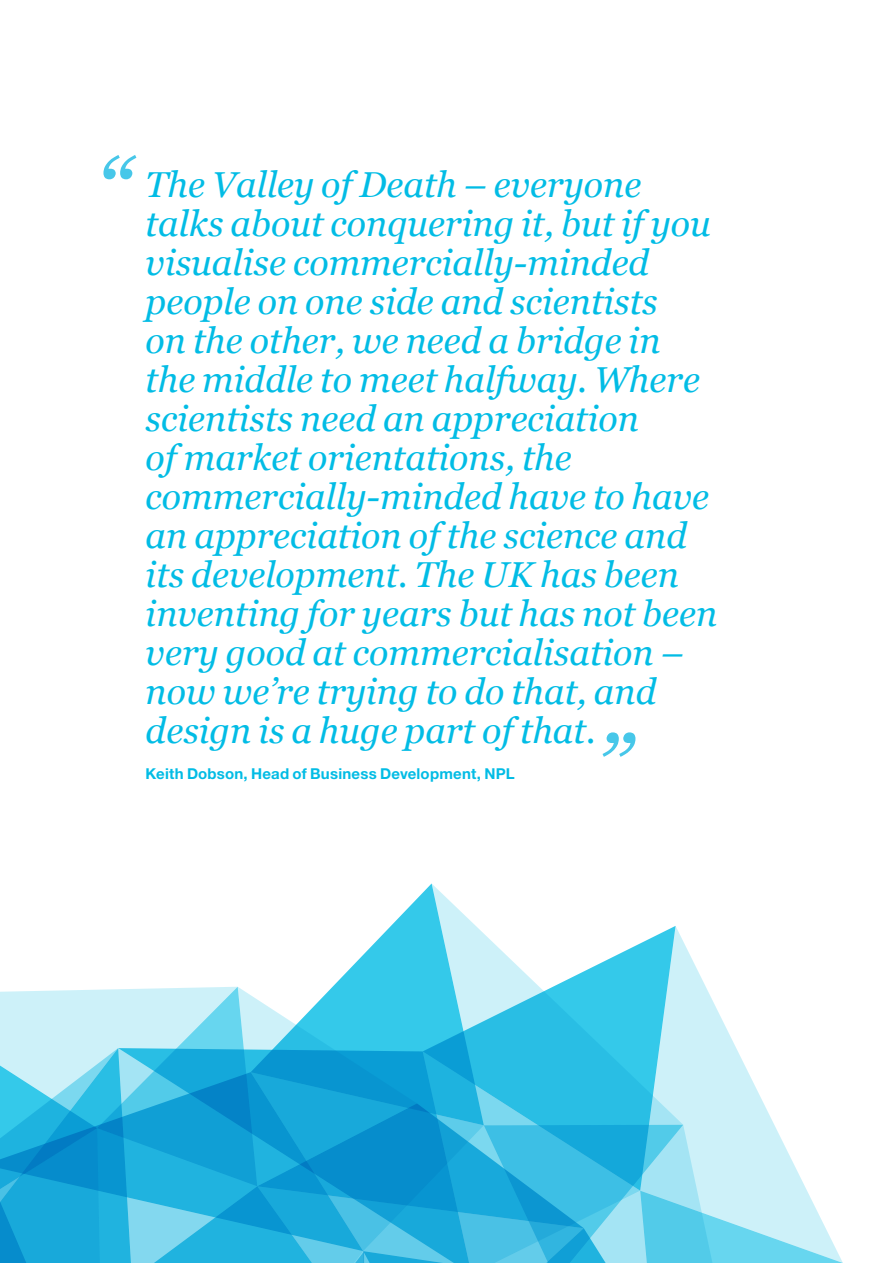
<style>
.page{position:relative;width:893px;height:1263px;background:#fff}
.page>*{position:absolute;margin:0;border:0;box-sizing:border-box;transform-origin:0 0}
.t1{font:italic 92.25px "Georgia";color:#47c7e9}
.t2{font:italic 36px/39px "Georgia";color:#02bce5}
.t3{font:700 15px "Helvetica Neue LT Pro";letter-spacing:.015em;color:#02bce5}
</style>
<div class="page">
<svg style="left:683px;top:941px;width:23px;height:46px"></svg>
<svg style="left:484px;top:926px;width:199px;height:61px"></svg>
<svg style="left:332px;top:883px;width:152px;height:104px"></svg>
<svg style="left:0;top:987px;width:843px;height:276px;background:#5dc5e6"></svg>
<h1 class="t1" style="left:95px;top:125px;width:37px">“</h1>
<p class="t2" style="left:146px;top:163px;width:573px">The Valley of Death – everyone talks about conquering it, but if you visualise commercially-minded people on one side and scientists<br>on the other, we need a bridge in the middle to meet halfway. Where scientists need an appreciation<br>of market orientations, the commercially-minded have to have an appreciation of the science and its development. The UK has been inventing for years but has not been very good at commercialisation – now we’re trying to do that, and design is a huge part of that.</p>
<p class="t3" style="left:146px;top:764px;width:370px">Keith Dobson, Head of Business Development, NPL</p>
<h1 class="t1" style="left:595px;top:702px;width:37px">”</h1>
</div>
